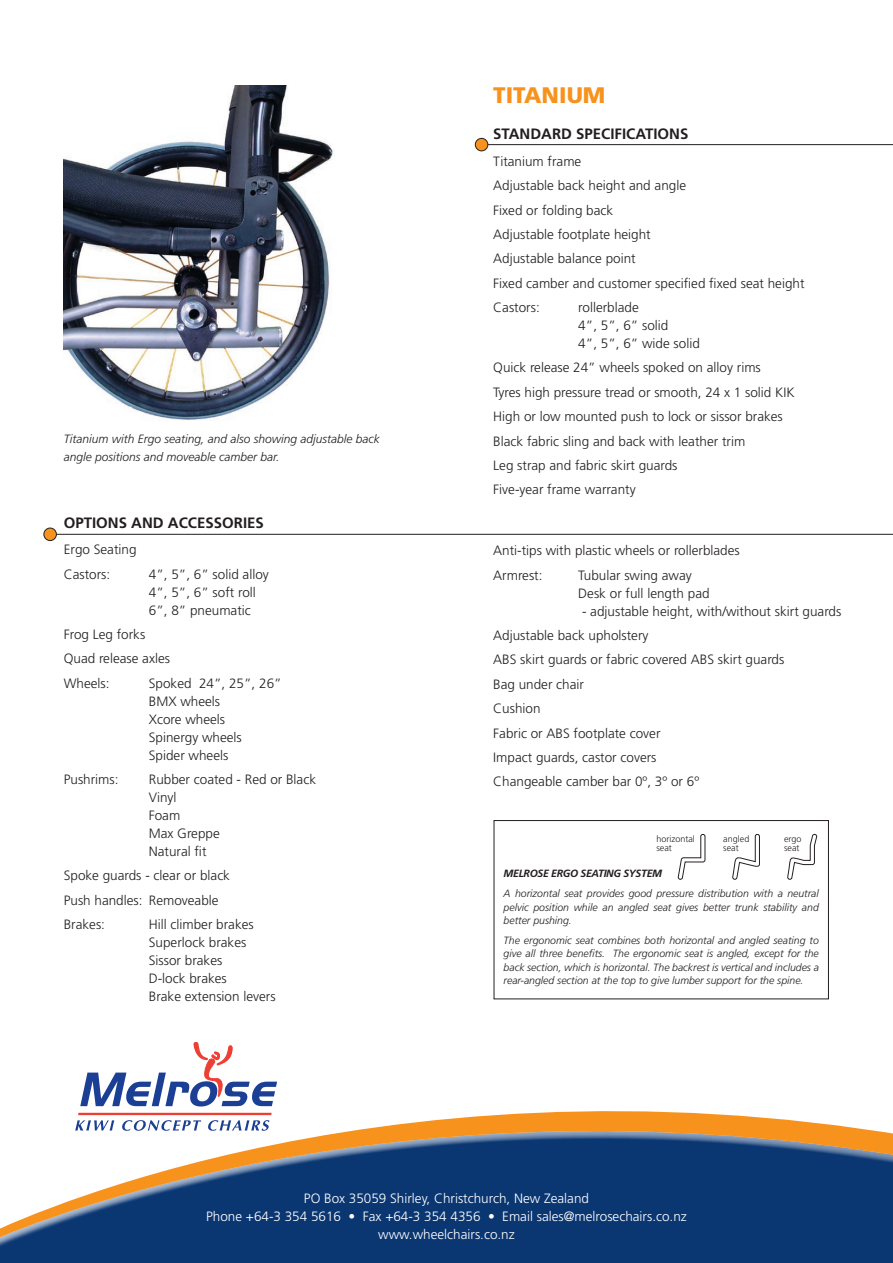
<style>
.page{position:relative;width:893px;height:1263px;background:#fff}
.page>*{position:absolute;margin:0;border:0;box-sizing:border-box;transform-origin:0 0}
.t1{font:900 22.5px "Frutiger";color:#f7931d}
.t2{font:700 15px "Frutiger";color:#231f20}
.t3{font:300 13.5px/24.5px "Frutiger";color:#231f20}
.t4{font:300 13.5px/18px "Frutiger";color:#fff;text-align:center}
.t5{font:italic 300 12px/18px "Frutiger";color:#231f20}
.t6{font:italic 300 10.5px/13.5px "Frutiger";color:#231f20;text-align:justify}
.t7{font:italic 700 10.5px "Frutiger";letter-spacing:-.03em;color:#231f20}
.t8{font:300 9px/9px "Frutiger";color:#231f20}
</style>
<div class="page">
<svg style="left:78px;top:1106px;width:784px;height:23px"></svg>
<div style="left:0;top:1129px;width:893px;height:134px;background:#fff;opacity:.75"></div>
<div style="left:0;top:1157px;width:893px;height:106px;background:#231f20;opacity:.75"></div>
<svg style="left:75px;top:1113px;width:197px;height:18px"></svg>
<svg style="left:80px;top:1041px;width:197px;height:65px"></svg>
<img style="left:64px;top:85px;width:269px;height:335px">
<hr style="left:482px;top:144px;width:411px;height:1px;background:#231f20">
<div style="left:475px;top:138px;width:13px;height:13px;background:#f7931d;border-radius:50%"></div>
<div style="left:475px;top:138px;width:13px;height:13px;border:1px solid #231f20;border-radius:50%"></div>
<div style="left:494px;top:820px;width:335px;height:179px;border:1px solid #231f20"></div>
<svg style="left:678px;top:833px;width:139px;height:47px"></svg>
<hr style="left:50px;top:534px;width:843px;height:1px;background:#231f20">
<div style="left:44px;top:528px;width:12px;height:13px;background:#f7931d;border-radius:50%"></div>
<div style="left:43px;top:528px;width:14px;height:13px;border:1px solid #231f20;border-radius:50%"></div>
<p class="t5" style="left:64px;top:430px;width:318px">Titanium with Ergo seating, and also showing adjustable back angle positions and moveable camber bar.</p>
<p class="t2" style="left:64px;top:514px;width:202px">OPTIONS AND ACCESSORIES</p>
<p class="t3" style="left:64px;top:537px;width:74px">Ergo Seating<br>Castors:</p>
<p class="t3" style="left:149px;top:565px;width:122px;line-height:18px">4”, 5”, 6” solid alloy<br>4”, 5”, 6” soft roll<br>6”, 8” pneumatic</p>
<p class="t3" style="left:64px;top:622px;width:108px">Frog Leg forks<br>Quad release axles<br>Wheels:</p>
<p class="t3" style="left:149px;top:674px;width:134px;line-height:18px">Spoked 24”, 25”, 26”<br>BMX wheels<br>Xcore wheels<br>Spinergy wheels<br>Spider wheels</p>
<p class="t3" style="left:64px;top:767px;width:56px">Pushrims:</p>
<p class="t3" style="left:149px;top:770px;width:169px;line-height:18px">Rubber coated - Red or Black<br>Vinyl<br>Foam<br>Max Greppe<br>Natural fit</p>
<p class="t3" style="left:64px;top:863px;width:168px">Spoke guards - clear or black<br>Push handles: Removeable<br>Brakes:</p>
<p class="t3" style="left:149px;top:915px;width:128px;line-height:18px">Hill climber brakes<br>Superlock brakes<br>Sissor brakes<br>D-lock brakes<br>Brake extension levers</p>
<h1 class="t1" style="left:493px;top:81px;width:111px">TITANIUM</h1>
<p class="t2" style="left:493px;top:125px;width:197px">STANDARD SPECIFICATIONS</p>
<p class="t3" style="left:493px;top:149px;width:313px">Titanium frame<br>Adjustable back height and angle<br>Fixed or folding back<br>Adjustable footplate height<br>Adjustable balance point<br>Fixed camber and customer specified fixed seat height<br>Castors:</p>
<p class="t3" style="left:578px;top:298px;width:123px;line-height:18px">rollerblade<br>4”, 5”, 6” solid<br>4”, 5”, 6” wide solid</p>
<p class="t3" style="left:493px;top:355px;width:303px">Quick release 24” wheels spoked on alloy rims<br>Tyres high pressure tread or smooth, 24 x 1 solid KIK High or low mounted push to lock or sissor brakes Black fabric sling and back with leather trim<br>Leg strap and fabric skirt guards<br>Five-year frame warranty</p>
<p class="t3" style="left:493px;top:538px;width:248px">Anti-tips with plastic wheels or rollerblades<br>Armrest:</p>
<p class="t3" style="left:578px;top:566px;width:133px;line-height:18px">Tubular swing away<br>Desk or full length pad</p>
<p class="t3" style="left:493px;top:599px;width:350px;text-indent:89px">- adjustable height, with/without skirt guards<br>Adjustable back upholstery<br>ABS skirt guards or fabric covered ABS skirt guards<br>Bag under chair<br>Cushion<br>Fabric or ABS footplate cover<br>Impact guards, castor covers<br>Changeable camber bar 0º, 3º or 6º</p>
<p class="t8" style="left:656px;top:834px;width:40px">horizontal seat</p>
<p class="t8" style="left:723px;top:834px;width:28px">angled seat</p>
<p class="t8" style="left:784px;top:834px;width:19px">ergo seat</p>
<p class="t7" style="left:504px;top:867px;width:160px">MELROSE ERGO SEATING SYSTEM</p>
<p class="t6" style="left:504px;top:886px;width:317px">A horizontal seat provides good pressure distribution with a neutral pelvic position while an angled seat gives better trunk stability and better pushing.</p>
<p class="t6" style="left:504px;top:933px;width:317px">The ergonomic seat combines both horizontal and angled seating to give all three benefits. The ergonomic seat is angled, except for the back section, which is horizontal. The backrest is vertical and includes a rear-angled section at the top to give lumber support for the spine.</p>
<p class="t4" style="left:206px;top:1189px;width:482px">PO Box 35059 Shirley, Christchurch, New Zealand<br>Phone +64-3 354 5616 • Fax +64-3 354 4356 • Email sales@melrosechairs.co.nz www.wheelchairs.co.nz</p>
</div>
